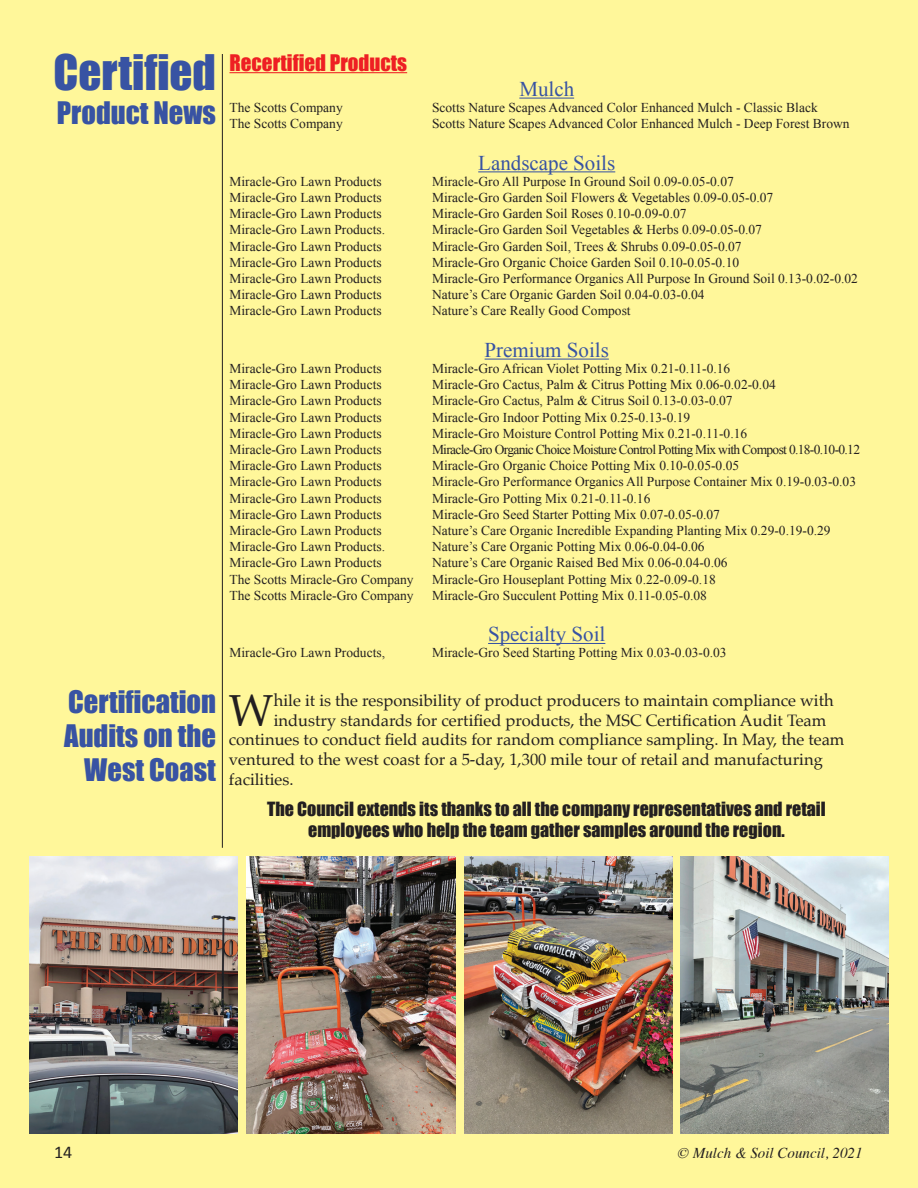
<style>
.page{position:relative;width:918px;height:1188px;background:#fff}
.page>*{position:absolute;margin:0;border:0;box-sizing:border-box;transform-origin:0 0}
.t1{font:45px "Impact";color:#3853a3}
.t2{font:44.85px "Palatino";color:#231f20}
.t3{font:28.5px/34.2px "Impact";color:#3853a3;text-align:right}
.t4{font:21px "Times New Roman";color:#3853a3}
.t5{font:21px "Impact";color:#ee1f23}
.t6{font:18px/21.6px "Impact";color:#231f20;text-align:center}
.t7{font:16.5px "Palatino";color:#231f20}
.t8{font:italic 15px "Times";color:#231f20}
.t9{font:15px "Palatino";color:#231f20}
.t10{font:13.5px "Times New Roman";color:#231f20}
.t11{font:13.5px "Times New Roman";letter-spacing:-.05em;color:#231f20}
</style>
<div class="page">
<div style="left:0;top:0;width:917px;height:1188px;background:#fff79a"></div>
<hr style="left:917px;top:0;width:1px;height:1188px;background:#fff79a">
<hr style="left:222px;top:54px;width:1px;height:794px;background:#231f20">
<hr style="left:230px;top:72px;width:177px;height:1px;background:#ee1f23">
<hr style="left:519px;top:98px;width:55px;height:1px;background:#3853a3">
<hr style="left:478px;top:171px;width:137px;height:1px;background:#3853a3">
<hr style="left:485px;top:359px;width:124px;height:1px;background:#3853a3">
<hr style="left:488px;top:643px;width:117px;height:1px;background:#3853a3">
<img style="left:29px;top:856px;width:209px;height:278px">
<img style="left:247px;top:856px;width:208px;height:278px">
<img style="left:464px;top:856px;width:209px;height:278px">
<img style="left:680px;top:856px;width:209px;height:278px">
<h1 class="t1" style="left:54px;top:44px;width:164px">Certified</h1>
<h3 class="t3" style="left:57px;top:95px;width:161px">Product News</h3>
<h3 class="t5" style="left:230px;top:49px;width:179px">Recertified Products</h3>
<h3 class="t4" style="left:519px;top:75px;width:56px">Mulch</h3>
<p class="t10" style="left:230px;top:98px;width:115px">The Scotts Company</p>
<p class="t10" style="left:432px;top:98px;width:387px">Scotts Nature Scapes Advanced Color Enhanced Mulch - Classic Black</p>
<p class="t10" style="left:230px;top:115px;width:115px">The Scotts Company</p>
<p class="t10" style="left:432px;top:115px;width:419px">Scotts Nature Scapes Advanced Color Enhanced Mulch - Deep Forest Brown</p>
<h3 class="t4" style="left:478px;top:148px;width:139px">Landscape Soils</h3>
<p class="t10" style="left:230px;top:172px;width:154px">Miracle-Gro Lawn Products</p>
<p class="t10" style="left:432px;top:172px;width:303px">Miracle-Gro All Purpose In Ground Soil 0.09-0.05-0.07</p>
<p class="t10" style="left:230px;top:188px;width:154px">Miracle-Gro Lawn Products</p>
<p class="t10" style="left:432px;top:188px;width:343px">Miracle-Gro Garden Soil Flowers &amp; Vegetables 0.09-0.05-0.07</p>
<p class="t10" style="left:230px;top:205px;width:154px">Miracle-Gro Lawn Products</p>
<p class="t10" style="left:432px;top:205px;width:256px">Miracle-Gro Garden Soil Roses 0.10-0.09-0.07</p>
<p class="t10" style="left:230px;top:221px;width:157px">Miracle-Gro Lawn Products.</p>
<p class="t10" style="left:432px;top:221px;width:332px">Miracle-Gro Garden Soil Vegetables &amp; Herbs 0.09-0.05-0.07</p>
<p class="t10" style="left:230px;top:237px;width:154px">Miracle-Gro Lawn Products</p>
<p class="t10" style="left:432px;top:237px;width:311px">Miracle-Gro Garden Soil, Trees &amp; Shrubs 0.09-0.05-0.07</p>
<p class="t10" style="left:230px;top:253px;width:154px">Miracle-Gro Lawn Products</p>
<p class="t10" style="left:432px;top:253px;width:309px">Miracle-Gro Organic Choice Garden Soil 0.10-0.05-0.10</p>
<p class="t10" style="left:230px;top:269px;width:154px">Miracle-Gro Lawn Products</p>
<p class="t10" style="left:432px;top:269px;width:428px">Miracle-Gro Performance Organics All Purpose In Ground Soil 0.13-0.02-0.02</p>
<p class="t10" style="left:230px;top:286px;width:154px">Miracle-Gro Lawn Products</p>
<p class="t10" style="left:432px;top:286px;width:274px">Nature’s Care Organic Garden Soil 0.04-0.03-0.04</p>
<p class="t10" style="left:230px;top:302px;width:154px">Miracle-Gro Lawn Products</p>
<p class="t10" style="left:432px;top:302px;width:200px">Nature’s Care Really Good Compost</p>
<h3 class="t4" style="left:485px;top:336px;width:126px">Premium Soils</h3>
<p class="t10" style="left:230px;top:359px;width:154px">Miracle-Gro Lawn Products</p>
<p class="t10" style="left:432px;top:359px;width:300px">Miracle-Gro African Violet Potting Mix 0.21-0.11-0.16</p>
<p class="t10" style="left:230px;top:376px;width:154px">Miracle-Gro Lawn Products</p>
<p class="t10" style="left:432px;top:376px;width:345px">Miracle-Gro Cactus, Palm &amp; Citrus Potting Mix 0.06-0.02-0.04</p>
<p class="t10" style="left:230px;top:392px;width:154px">Miracle-Gro Lawn Products</p>
<p class="t10" style="left:432px;top:392px;width:302px">Miracle-Gro Cactus, Palm &amp; Citrus Soil 0.13-0.03-0.07</p>
<p class="t10" style="left:230px;top:408px;width:154px">Miracle-Gro Lawn Products</p>
<p class="t10" style="left:432px;top:408px;width:260px">Miracle-Gro Indoor Potting Mix 0.25-0.13-0.19</p>
<p class="t10" style="left:230px;top:424px;width:154px">Miracle-Gro Lawn Products</p>
<p class="t10" style="left:432px;top:424px;width:317px">Miracle-Gro Moisture Control Potting Mix 0.21-0.11-0.16</p>
<p class="t10" style="left:230px;top:440px;width:154px">Miracle-Gro Lawn Products</p>
<p class="t11" style="left:432px;top:440px;width:430px">Miracle-Gro Organic Choice Moisture Control Potting Mix with Compost 0.18-0.10-0.12</p>
<p class="t10" style="left:230px;top:457px;width:154px">Miracle-Gro Lawn Products</p>
<p class="t10" style="left:432px;top:457px;width:309px">Miracle-Gro Organic Choice Potting Mix 0.10-0.05-0.05</p>
<p class="t10" style="left:230px;top:473px;width:154px">Miracle-Gro Lawn Products</p>
<p class="t10" style="left:432px;top:473px;width:426px">Miracle-Gro Performance Organics All Purpose Container Mix 0.19-0.03-0.03</p>
<p class="t10" style="left:230px;top:489px;width:154px">Miracle-Gro Lawn Products</p>
<p class="t10" style="left:432px;top:489px;width:220px">Miracle-Gro Potting Mix 0.21-0.11-0.16</p>
<p class="t10" style="left:230px;top:505px;width:154px">Miracle-Gro Lawn Products</p>
<p class="t10" style="left:432px;top:505px;width:289px">Miracle-Gro Seed Starter Potting Mix 0.07-0.05-0.07</p>
<p class="t10" style="left:230px;top:521px;width:154px">Miracle-Gro Lawn Products</p>
<p class="t10" style="left:432px;top:521px;width:400px">Nature’s Care Organic Incredible Expanding Planting Mix 0.29-0.19-0.29</p>
<p class="t10" style="left:230px;top:538px;width:157px">Miracle-Gro Lawn Products.</p>
<p class="t10" style="left:432px;top:538px;width:274px">Nature’s Care Organic Potting Mix 0.06-0.04-0.06</p>
<p class="t10" style="left:230px;top:554px;width:154px">Miracle-Gro Lawn Products</p>
<p class="t10" style="left:432px;top:554px;width:297px">Nature’s Care Organic Raised Bed Mix 0.06-0.04-0.06</p>
<p class="t10" style="left:230px;top:570px;width:186px">The Scotts Miracle-Gro Company</p>
<p class="t10" style="left:432px;top:570px;width:285px">Miracle-Gro Houseplant Potting Mix 0.22-0.09-0.18</p>
<p class="t10" style="left:230px;top:586px;width:186px">The Scotts Miracle-Gro Company</p>
<p class="t10" style="left:432px;top:586px;width:277px">Miracle-Gro Succulent Potting Mix 0.11-0.05-0.08</p>
<h3 class="t4" style="left:488px;top:620px;width:119px">Specialty Soil</h3>
<p class="t10" style="left:230px;top:644px;width:157px">Miracle-Gro Lawn Products,</p>
<p class="t10" style="left:432px;top:644px;width:296px">Miracle-Gro Seed Starting Potting Mix 0.03-0.03-0.03</p>
<h3 class="t3" style="left:64px;top:684px;width:153px">Certification<br>Audits on the<br>West Coast</h3>
<h2 class="t2" style="left:229px;top:673px;width:46px">W</h2>
<p class="t7" style="left:274px;top:687px;width:561px">hile it is the responsibility of product producers to maintain compliance with</p>
<p class="t7" style="left:274px;top:706px;width:554px">industry standards for certified products, the MSC Certification Audit Team</p>
<p class="t7" style="left:229px;top:726px;width:617px">continues to conduct field audits for random compliance sampling. In May, the team</p>
<p class="t7" style="left:229px;top:746px;width:595px">ventured to the west coast for a 5-day, 1,300 mile tour of retail and manufacturing</p>
<p class="t7" style="left:229px;top:766px;width:66px">facilities.</p>
<h3 class="t6" style="left:267px;top:798px;width:560px">The Council extends its thanks to all the company representatives and retail employees who help the team gather samples around the region.</h3>
<p class="t9" style="left:54px;top:1141px;width:16px">14</p>
<p class="t9" style="left:667px;top:1141px;width:135px">© Mulch &amp; Soil Cou</p>
<p class="t9" style="left:848px;top:1141px;width:16px">05</p>
<p class="t8" style="left:678px;top:1140px;width:186px">© Mulch &amp; Soil Council, 2021</p>
</div>
